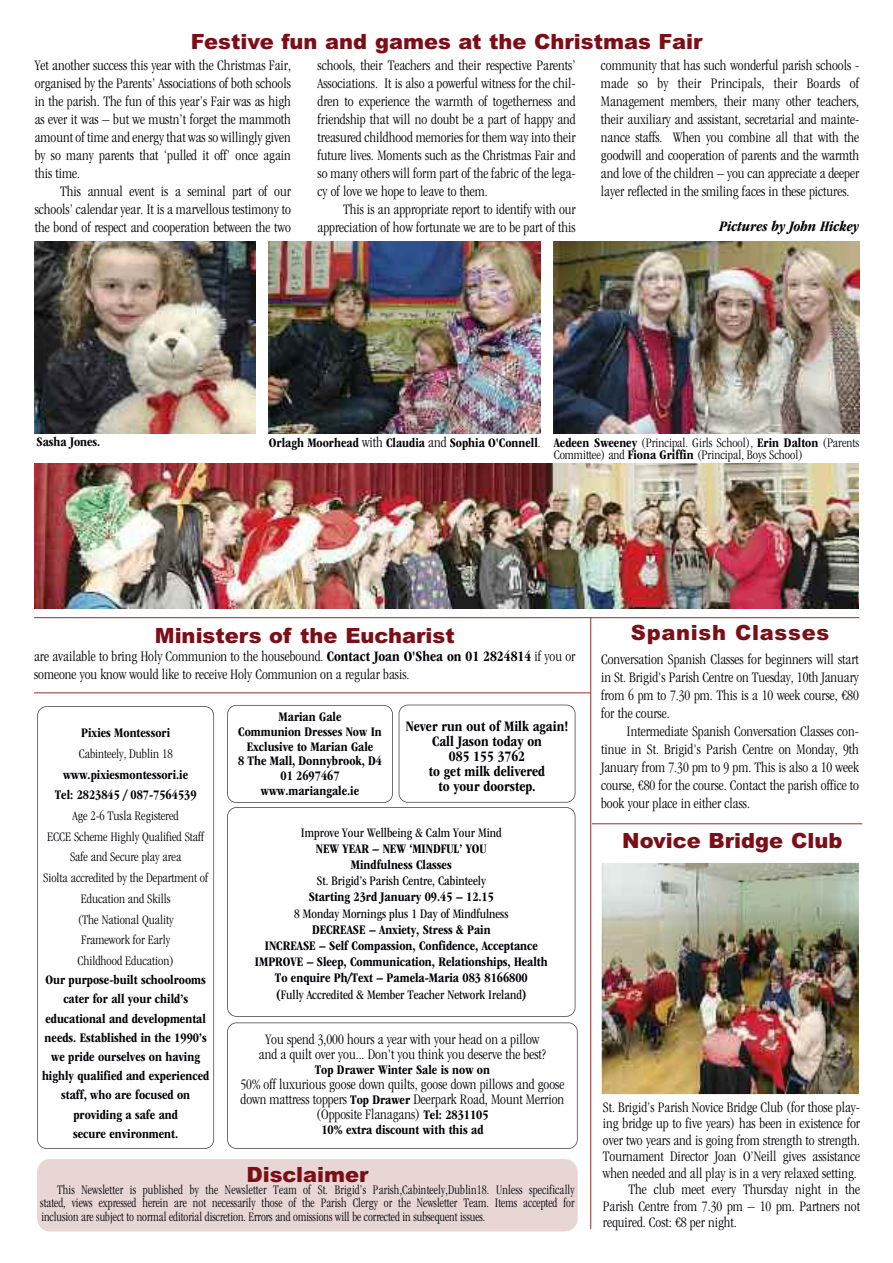
<style>
.page{position:relative;width:893px;height:1263px;background:#fff}
.page>*{position:absolute;margin:0;border:0;box-sizing:border-box;transform-origin:0 0}
.t1{font:900 21px "Arial";color:#7c0e17}
.t2{font:900 21px "Arial";letter-spacing:.035em;color:#7c0e17}
.t3{font:300 condensed 15px/18px "ITC Garamond Std";color:#000006;text-align:justify}
.t4{font:700 condensed 15px/15px "ITC Garamond Std";color:#000006;text-align:center}
.t5{font:italic 700 condensed 15px "ITC Garamond Std";color:#000006}
.t6{font:700 condensed 13.5px/19.2px "ITC Garamond Std";color:#000006;text-align:center}
.t7{font:300 condensed 13.5px/13.5px "ITC Garamond Std";color:#000006;text-align:justify;scale:.92 1}
.t8{font:300 condensed 13.5px/20.7px "ITC Garamond Std";color:#000006;text-align:center}
.t9{font:condensed 13.5px "ITC Garamond Std";color:#000006}
.s1{font-weight:300;font-size:15px}
.s2{font-weight:300}
.s3{font-weight:700}
.s4{font-weight:400}
.s5{font-weight:700;font-size:13.5px}
</style>
<div class="page">
<div style="left:37px;top:706px;width:177px;height:443px;border:2px solid #434343;border-radius:9px"></div>
<div style="left:227px;top:1022px;width:351px;height:127px;border:2px solid #434343;border-radius:9px"></div>
<div style="left:37px;top:1159px;width:541px;height:72px;background:#e7d6d4;border-radius:13px"></div>
<img style="left:602px;top:863px;width:257px;height:231px">
<hr style="left:592px;top:823px;width:270px;height:1px;background:#873428">
<hr style="left:590px;top:618px;width:1px;height:611px;background:#873428">
<div style="left:227px;top:807px;width:348px;height:210px;border:2px solid #434343;border-radius:9px"></div>
<img style="left:553px;top:241px;width:306px;height:193px">
<div style="left:227px;top:705px;width:166px;height:98px;border:2px solid #434343;border-radius:9px"></div>
<img style="left:269px;top:241px;width:271px;height:193px">
<img style="left:35px;top:464px;width:824px;height:144px">
<img style="left:35px;top:241px;width:220px;height:193px">
<hr style="left:34px;top:693px;width:557px;height:1px;background:#873428">
<div style="left:399px;top:705px;width:176px;height:98px;border:2px solid #434343;border-radius:9px"></div>
<hr style="left:34px;top:617px;width:825px;height:1px;background:#873428">
<h1 class="t1" style="left:191px;top:30px;width:513px">Festive fun and games at the Christmas Fair</h1>
<p class="t3" style="left:35px;top:57px;width:258px">Yet another success this year with the Christmas Fair, organised by the Parents’ Associations of both schools in the parish. The fun of this year’s Fair was as high as ever it was – but we mustn’t forget the mammoth amount of time and energy that was so willingly given by so many parents that ‘pulled it off’ once again this time.</p>
<p class="t3" style="left:35px;top:183px;width:258px;text-indent:26px">This annual event is a seminal part of our schools’ calendar year. It is a marvellous testimony to the bond of respect and cooperation between the two</p>
<p class="t3" style="left:601px;top:58px;width:260px">community that has such wonderful parish schools - made so by their Principals, their Boards of Management members, their many other teachers, their auxiliary and assistant, secretarial and mainte&shy;nance staffs. When you combine all that with the goodwill and cooperation of parents and the warmth and love of the children – you can appreciate a deeper layer reflected in the smiling faces in these pictures.</p>
<p class="t5" style="left:719px;top:220px;width:141px">Pictures by John Hickey</p>
<p class="t3" style="left:317px;top:58px;width:260px">schools, their Teachers and their respective Parents’ Associations. It is also a powerful witness for the chil&shy;dren to experience the warmth of togetherness and friendship that will no doubt be a part of happy and treasured childhood memories for them way into their future lives. Moments such as the Christmas Fair and so many others will form part of the fabric of the lega&shy;cy of love we hope to leave to them.</p>
<p class="t3" style="left:317px;top:202px;width:260px;text-align:right">This is an appropriate report to identify with our appreciation of how fortunate we are to be part of this</p>
<p class="t6" style="left:269px;top:434px;width:273px">Orlagh Moorhead <span class="s1">with</span> Claudia <span class="s1">and</span> Sophia O'Connell<span class="s2">.</span></p>
<p class="t6" style="left:37px;top:433px;width:65px">Sasha Jones.</p>
<p class="t8" style="left:554px;top:438px;width:307px;line-height:12px;text-align:left"><span class="s3">Aedeen Sweeney</span> (Principal. Girls School), <span class="s3">Erin Dalton</span> (Parents<br>Committee) and <span class="s3">Fiona Griffin</span> (Principal, Boys School)</p>
<h1 class="t1" style="left:155px;top:623px;width:301px">Ministers of the Eucharist</h1>
<p class="t3" style="left:34px;top:648px;width:543px">are available to bring Holy Communion to the housebound. <span class="s3">Contact Joan O'Shea on 01 2824814</span> if you or someone you know would like to receive Holy Communion on a regular basis.</p>
<p class="t6" style="left:238px;top:711px;width:146px;line-height:14.7px">Marian Gale<br>Communion Dresses Now In<br>Exclusive to Marian Gale<br>8 The Mall, Donnybrook, D4<br>01 2697467 www.mariangale.ie</p>
<p class="t4" style="left:406px;top:720px;width:164px">Never run out of Milk again!<br>Call Jason today on<br>085 155 3762<br>to get milk delivered<br>to your doorstep.</p>
<p class="t6" style="left:81px;top:724px;width:90px">Pixies Montessori</p>
<p class="t8" style="left:79px;top:744px;width:95px">Cabinteely, Dublin 18</p>
<p class="t6" style="left:55px;top:765px;width:143px;line-height:20.7px">www.pixiesmontessori.ie<br>Tel: 2823845 / 087-7564539</p>
<p class="t8" style="left:43px;top:806px;width:167px">Age 2-6 Tusla Registered<br>ECCE Scheme Highly Qualified Staff<br>Safe and Secure play area<br>Siolta accredited by the Department of<br>Education and Skills<br>(The National Quality<br>Framework for Early<br>Childhood Education)</p>
<p class="t6" style="left:42px;top:971px;width:169px">Our purpose-built schoolrooms cater for all your child’s educational and developmental needs. Established in the 1990’s we pride ourselves on having highly qualified and experienced staff, who are focused on providing a safe and<br>secure environment.</p>
<p class="t9" style="left:301px;top:827px;width:202px">Improve Your Wellbeing &amp; Calm Your Mind</p>
<p class="t6" style="left:316px;top:841px;width:172px;line-height:16.2px">NEW YEAR – NEW ‘MINDFUL’ YOU<br>Mindfulness Classes</p>
<p class="t9" style="left:317px;top:876px;width:171px">St. Brigid’s Parish Centre, Cabinteely</p>
<p class="t6" style="left:309px;top:888px;width:187px">Starting 23rd January 09.45 – 12.15</p>
<p class="t9" style="left:294px;top:908px;width:216px">8 Monday Mornings plus 1 Day of Mindfulness</p>
<p class="t6" style="left:255px;top:922px;width:294px;line-height:16.2px">DECREASE – Anxiety, Stress &amp; Pain<br>INCREASE – Self Compassion, Confidence, Acceptance IMPROVE – Sleep, Communication, Relationships, Health To enquire Ph/Text – Pamela-Maria 083 8166800<br>(<span class="s4">Fully Accredited &amp; Member Teacher Network Ireland</span>)</p>
<p class="t3" style="left:259px;top:1033px;width:289px;line-height:15px;text-align:center">You spend 3,000 hours a year with your head on a pillow and a quilt over you... Don't you think you deserve the best?</p>
<p class="t6" style="left:315px;top:1061px;width:177px">Top Drawer Winter Sale is now on</p>
<p class="t3" style="left:240px;top:1078px;width:326px;line-height:15px;text-align:center">50% off luxurious goose down quilts, goose down pillows and goose down mattress toppers <span class="s5">Top Drawer</span> Deerpark Road, Mount Merrion (Opposite Flanagans) <span class="s5">Tel: 2831105</span></p>
<p class="t6" style="left:321px;top:1121px;width:164px">10% extra discount with this ad</p>
<h1 class="t1" style="left:246px;top:1162px;width:123px">Disclaimer</h1>
<p class="t7" style="left:40px;top:1183px;width:582px;text-indent:17px">This Newsletter is published by the Newsletter Team of St. Brigid’s Parish,Cabinteely,Dublin18. Unless specifically stated, views expressed herein are not necessarily those of the Parish Clergy or the Newsletter Team. Items accepted for inclusion are subject to normal editorial discretion. Errors and omissions will be corrected in subsequent issues.</p>
<h1 class="t2" style="left:631px;top:621px;width:200px">Spanish Classes</h1>
<p class="t3" style="left:601px;top:651px;width:259px">Conversation Spanish Classes for beginners will start in St. Brigid's Parish Centre on Tuesday, 10th January from 6 pm to 7.30 pm. This is a 10 week course, €80 for the course.</p>
<p class="t3" style="left:601px;top:723px;width:259px;text-indent:26px">Intermediate Spanish Conversation Classes con&shy;tinue in St. Brigid's Parish Centre on Monday, 9th January from 7.30 pm to 9 pm. This is also a 10 week course, €80 for the course. Contact the parish office to book your place in either class.</p>
<h1 class="t1" style="left:622px;top:828px;width:222px">Novice Bridge Club</h1>
<p class="t3" style="left:603px;top:1099px;width:259px">St. Brigid’s Parish Novice Bridge Club (for those play-</p>
<p class="t3" style="left:603px;top:1116px;width:259px">ing bridge up to five years) has been in existence for</p>
<p class="t3" style="left:603px;top:1132px;width:259px">over two years and is going from strength to strength.</p>
<p class="t3" style="left:603px;top:1149px;width:259px">Tournament Director Joan O’Neill gives assistance</p>
<p class="t3" style="left:603px;top:1165px;width:255px">when needed and all play is in a very relaxed setting.</p>
<p class="t3" style="left:628px;top:1182px;width:233px">The club meet every Thursday night in the</p>
<p class="t3" style="left:603px;top:1198px;width:259px">Parish Centre from 7.30 pm – 10 pm. Partners not</p>
<p class="t3" style="left:603px;top:1215px;width:136px">required. Cost: €8 per night.</p>
</div>
